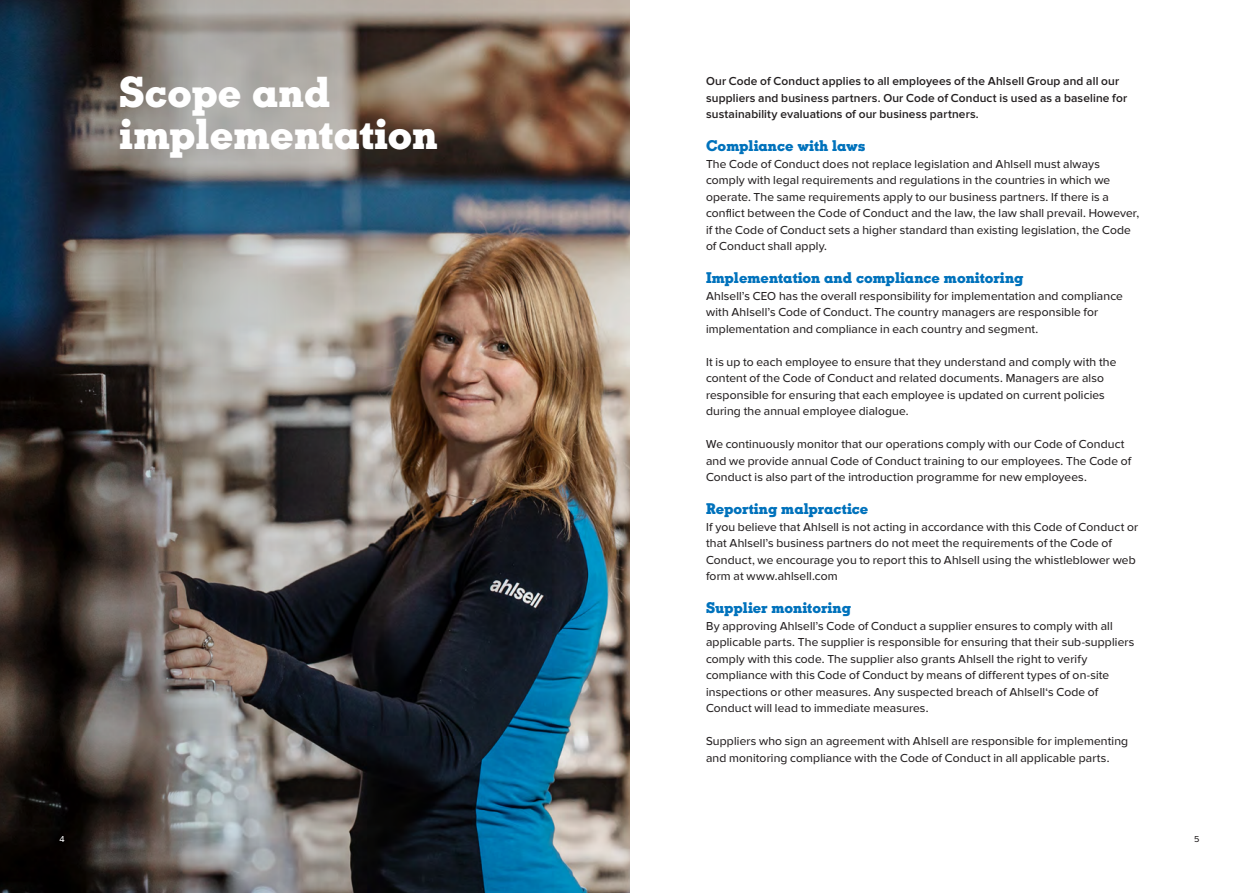
<style>
.page{position:relative;width:1259px;height:893px;background:#fff}
.page>*{position:absolute;margin:0;border:0;box-sizing:border-box;transform-origin:0 0}
.t1{font:800 42px/42px "Ahlsell Slab";color:#fff}
.t2{font:800 15px "Ahlsell Slab";color:#0072bc}
.t3{font:12px/16.5px "Ahlsell Sans";letter-spacing:.015em;color:#231f20}
.t4{font:600 12px/16.5px "Ahlsell Sans";letter-spacing:.015em;color:#231f20}
.t5{font:9px "Ahlsell Sans";color:#fff}
.t6{font:9px "Ahlsell Sans";color:#231f20}
</style>
<div class="page">
<img style="left:0;top:0;width:629px;height:892px">
<p class="t1" style="left:119px;top:71px;width:320px">Scope and implementation</p>
<p class="t4" style="left:706px;top:73px;width:423px">Our Code of Conduct applies to all employees of the Ahlsell Group and all our suppliers and business partners. Our Code of Conduct is used as a baseline for sustainability evaluations of our business partners.</p>
<p class="t2" style="left:706px;top:136px;width:161px">Compliance with laws</p>
<p class="t3" style="left:706px;top:155px;width:435px">The Code of Conduct does not replace legislation and Ahlsell must always comply with legal requirements and regulations in the countries in which we operate. The same requirements apply to our business partners. If there is a conflict between the Code of Conduct and the law, the law shall prevail. However, if the Code of Conduct sets a higher standard than existing legislation, the Code of Conduct shall apply.</p>
<p class="t2" style="left:706px;top:268px;width:319px">Implementation and compliance monitoring</p>
<p class="t3" style="left:706px;top:287px;width:418px">Ahlsell’s CEO has the overall responsibility for implementation and compliance with Ahlsell’s Code of Conduct. The country managers are responsible for implementation and compliance in each country and segment.</p>
<p class="t3" style="left:706px;top:353px;width:412px">It is up to each employee to ensure that they understand and comply with the content of the Code of Conduct and related documents. Managers are also responsible for ensuring that each employee is updated on current policies during the annual employee dialogue.</p>
<p class="t3" style="left:706px;top:436px;width:427px">We continuously monitor that our operations comply with our Code of Conduct and we provide annual Code of Conduct training to our employees. The Code of<br>Conduct is also part of the introduction programme for new employees.</p>
<p class="t2" style="left:706px;top:499px;width:164px">Reporting malpractice</p>
<p class="t3" style="left:706px;top:518px;width:434px">If you believe that Ahlsell is not acting in accordance with this Code of Conduct or that Ahlsell’s business partners do not meet the requirements of the Code of Conduct, we encourage you to report this to Ahlsell using the whistleblower web form at www.ahlsell.com</p>
<p class="t2" style="left:706px;top:598px;width:147px">Supplier monitoring</p>
<p class="t3" style="left:706px;top:617px;width:430px">By approving Ahlsell’s Code of Conduct a supplier ensures to comply with all applicable parts. The supplier is responsible for ensuring that their sub-suppliers comply with this code. The supplier also grants Ahlsell the right to verify compliance with this Code of Conduct by means of different types of on-site inspections or other measures. Any suspected breach of Ahlsell‘s Code of Conduct will lead to immediate measures.</p>
<p class="t3" style="left:706px;top:733px;width:424px">Suppliers who sign an agreement with Ahlsell are responsible for implementing and monitoring compliance with the Code of Conduct in all applicable parts.</p>
<p class="t5" style="left:60px;top:834px;width:7px">4</p>
<p class="t6" style="left:1194px;top:834px;width:7px">5</p>
</div>
